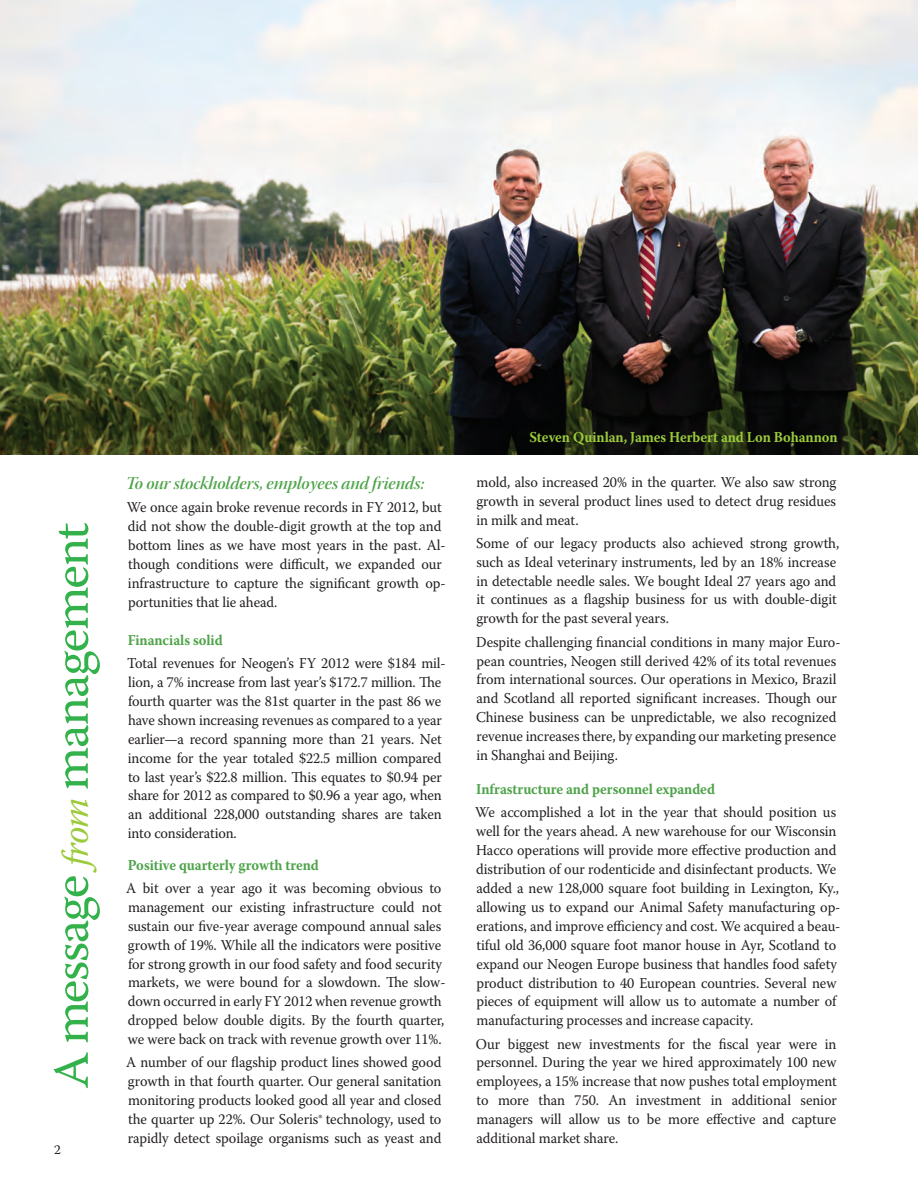
<style>
.page{position:relative;width:918px;height:1188px;background:#fff}
.page>*{position:absolute;margin:0;border:0;box-sizing:border-box;transform-origin:0 0}
.t1{font:50.1px "Warnock Pro";letter-spacing:-.025em;color:#33b14a;scale:1.04 1}
.t2{font:18px "Warnock Pro Semibold It Disp";letter-spacing:-.005em;color:#4ea349}
.t3{font:15px/18.9px "Warnock Pro";letter-spacing:-.005em;color:#231f20;scale:.95 1}
.Financials_Subheads{font:700 15px "Warnock Pro";letter-spacing:-.005em;color:#4ea349;scale:.93 1}
.Financials_Subheads-2{font:700 15px "Warnock Pro";letter-spacing:-.005em;color:#9bca3b;scale:.93 1}
.t4{font:13.5px "Warnock Pro";color:#231f20}
.s1{font-style:italic;font-size:37.35px;color:#9bca3b}
.s2{font-size:13.95px}
</style>
<div class="page">
<img style="left:0;top:0;width:918px;height:454px">
<p class="t1" style="left:41px;top:1089px;width:546px;rotate:-90deg">A message <span class="s1">from</span> management</p>
<p class="t4" style="left:54px;top:1141px;width:8px">2</p>
<p class="t2" style="left:126px;top:472px;width:300px">To our stockholders, employees and friends:</p>
<p class="t3" style="left:127px;top:498px;width:337px">We once again broke revenue records in FY 2012, but did not show the double-digit growth at the top and bottom lines as we have most years in the past. Al&shy;though conditions were difficult, we expanded our infrastructure to capture the significant growth op&shy;portunities that lie ahead.</p>
<p class="Financials_Subheads" style="left:128px;top:631px;width:104px">Financials solid</p>
<p class="t3" style="left:127px;top:654px;width:337px">Total revenues for Neogen’s FY 2012 were $184 mil&shy;lion, a 7% increase from last year’s $172.7 million. The fourth quarter was the 81st quarter in the past 86 we have shown increasing revenues as compared to a year earlier—a record spanning more than 21 years. Net income for the year totaled $22.5 million compared to last year’s $22.8 million. This equates to $0.94 per share for 2012 as compared to $0.96 a year ago, when an additional 228,000 outstanding shares are taken into consideration.</p>
<p class="Financials_Subheads" style="left:128px;top:856px;width:207px">Positive quarterly growth trend</p>
<p class="t3" style="left:126px;top:878px;width:338px">A bit over a year ago it was becoming obvious to management our existing infrastructure could not sustain our five-year average compound annual sales growth of 19%. While all the indicators were positive for strong growth in our food safety and food security markets, we were bound for a slowdown. The slow&shy;down occurred in early FY 2012 when revenue growth dropped below double digits. By the fourth quarter, we were back on track with revenue growth over 11%.</p>
<p class="t3" style="left:126px;top:1053px;width:333px;text-align:justify">A number of our flagship product lines showed good growth in that fourth quarter. Our general sanitation monitoring products looked good all year and closed the quarter up 22%. Our Soleris<span class="s2">®</span> technology, used to rapidly detect spoilage organisms such as yeast and</p>
<p class="Financials_Subheads-2" style="left:529px;top:428px;width:333px">Steven Quinlan, James Herbert and Lon Bohannon</p>
<p class="t3" style="left:476px;top:472px;width:381px;text-align:justify">mold, also increased 20% in the quarter. We also saw strong growth in several product lines used to detect drug residues in milk and meat.</p>
<p class="t3" style="left:476px;top:533px;width:384px">Some of our legacy products also achieved strong growth, such as Ideal veterinary instruments, led by an 18% increase in detectable needle sales. We bought Ideal 27 years ago and it continues as a flagship business for us with double-digit growth for the past several years.</p>
<p class="t3" style="left:476px;top:632px;width:385px">Despite challenging financial conditions in many major Euro&shy;pean countries, Neogen still derived 42% of its total revenues from international sources. Our operations in Mexico, Brazil and Scotland all reported significant increases. Though our Chinese business can be unpredictable, we also recognized revenue increases there, by expanding our marketing presence in Shanghai and Beijing.</p>
<p class="Financials_Subheads" style="left:476px;top:780px;width:259px">Infrastructure and personnel expanded</p>
<p class="t3" style="left:475px;top:803px;width:386px">We accomplished a lot in the year that should position us well for the years ahead. A new warehouse for our Wisconsin Hacco operations will provide more effective production and distribution of our rodenticide and disinfectant products. We added a new 128,000 square foot building in Lexington, Ky., allowing us to expand our Animal Safety manufacturing op&shy;erations, and improve efficiency and cost. We acquired a beau&shy;tiful old 36,000 square foot manor house in Ayr, Scotland to expand our Neogen Europe business that handles food safety product distribution to 40 European countries. Several new pieces of equipment will allow us to automate a number of manufacturing processes and increase capacity.</p>
<p class="t3" style="left:476px;top:1034px;width:381px;text-align:justify">Our biggest new investments for the fiscal year were in personnel. During the year we hired approximately 100 new employees, a 15% increase that now pushes total employment to more than 750. An investment in additional senior managers will allow us to be more effective and capture additional market share.</p>
</div>
